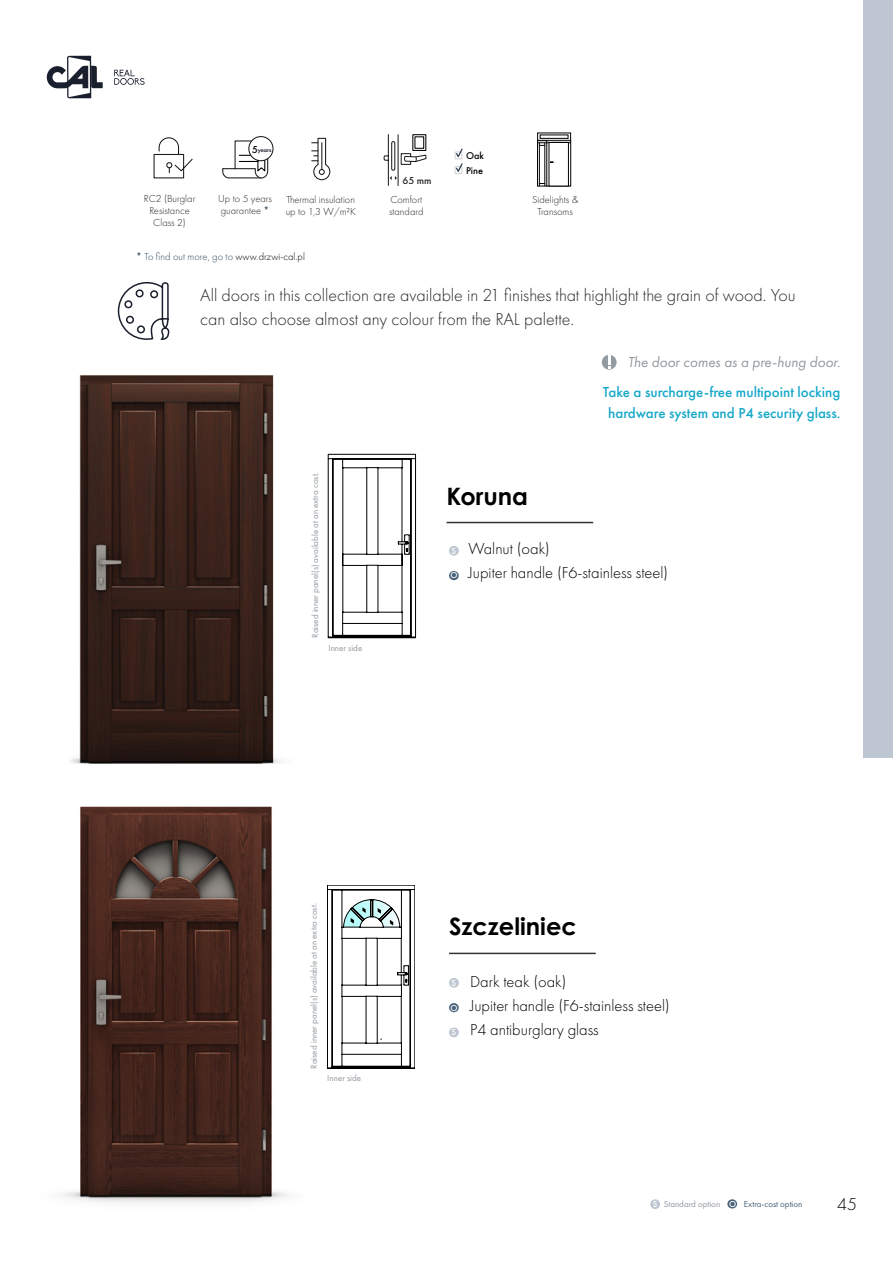
<style>
.page{position:relative;width:893px;height:1263px;background:#fff}
.page>*{position:absolute;margin:0;border:0;box-sizing:border-box;transform-origin:0 0}
.t1{font:700 24px "Century Gothic Pro";color:#000}
.t2{font:300 18px/24px "Futura PT";color:#282827}
.t3{font:300 18px "Futura PT";color:#000}
.t4{font:300 16.5px/24px "Futura PT";color:#000}
.t5{font:500 15px/21px "Futura PT";color:#17a8c8;text-align:center}
.t6{font:italic 15px "Futura PT";color:#939aa0}
.t7{font:300 10.5px/12px "Futura PT";color:#282827}
.t8{font:300 10.5px "Futura PT";color:#31495e}
.t9{font:500 10.5px "Futura PT";color:#282827}
.t10{font:500 9.3px "Futura";color:#000}
.t11{font:9px "Futura PT";color:#939aa0}
.t12{font:9px "Futura PT";color:#49637a}
.t13{font:500 9px/15px "Futura";color:#000}
.t14{font:500 9px "Futura PT";color:#fff}
.t15{font:600 6px "Futura PT";letter-spacing:-.025em;color:#191f2d}
.s1{font-weight:500;color:#31495e}
.s2{font-weight:500}
.s3{color:#000}
.s4{font-weight:500;color:#fff}
.s5{color:#939aa0}
</style>
<div class="page">
<svg style="left:327px;top:885px;width:88px;height:184px"></svg>
<hr style="left:446px;top:522px;width:147px;height:1px;background:#000">
<img style="left:61px;top:806px;width:227px;height:398px">
<hr style="left:449px;top:953px;width:147px;height:1px;background:#000">
<img style="left:71px;top:375px;width:210px;height:388px">
<div style="left:863px;top:0;width:30px;height:757px;background:#bec6d1"></div>
<svg style="left:328px;top:454px;width:88px;height:184px"></svg>
<div style="left:449px;top:571px;width:10px;height:9px;background:#49637a;border-radius:50%"></div>
<div style="left:449px;top:1003px;width:10px;height:9px;background:#49637a;border-radius:50%"></div>
<div style="left:449px;top:546px;width:10px;height:10px;background:#bec6d1;border-radius:50%"></div>
<div style="left:449px;top:978px;width:10px;height:10px;background:#bec6d1;border-radius:50%"></div>
<div style="left:449px;top:1027px;width:10px;height:10px;background:#bec6d1;border-radius:50%"></div>
<svg style="left:117px;top:282px;width:53px;height:58px"></svg>
<svg style="left:383px;top:134px;width:44px;height:52px"></svg>
<svg style="left:602px;top:355px;width:15px;height:15px"></svg>
<svg style="left:608px;top:355px;width:2px;height:13px"></svg>
<svg style="left:47px;top:56px;width:56px;height:42px"></svg>
<svg style="left:114px;top:70px;width:31px;height:15px"></svg>
<svg style="left:153px;top:138px;width:40px;height:41px"></svg>
<svg style="left:249px;top:137px;width:24px;height:24px"></svg>
<div style="left:248px;top:136px;width:26px;height:25px;border:1px solid #1d1e1c;border-radius:50%"></div>
<svg style="left:454px;top:149px;width:9px;height:25px"></svg>
<svg style="left:312px;top:137px;width:19px;height:44px"></svg>
<div style="left:537px;top:133px;width:34px;height:8px;border:1px solid #000"></div>
<div style="left:540px;top:134px;width:28px;height:5px;border:1px solid #000"></div>
<svg style="left:545px;top:143px;width:1px;height:41px"></svg>
<div style="left:537px;top:140px;width:11px;height:46px;border:1px solid #000"></div>
<div style="left:539px;top:145px;width:6px;height:39px;border:1px solid #000"></div>
<div style="left:547px;top:141px;width:24px;height:45px;background:#7f7f7f"></div>
<div style="left:546px;top:140px;width:25px;height:46px;border:1px solid #000"></div>
<hr style="left:537px;top:142px;width:34px;height:1px;background:#000">
<div style="left:549px;top:142px;width:19px;height:44px;background:#fff"></div>
<div style="left:549px;top:142px;width:20px;height:44px;border:1px solid #000"></div>
<svg style="left:539px;top:143px;width:6px;height:2px"></svg>
<svg style="left:539px;top:184px;width:6px;height:2px"></svg>
<div style="left:259px;top:146px;width:12px;height:7px;background:#fff"></div>
<svg style="left:222px;top:140px;width:47px;height:39px"></svg>
<div style="left:650px;top:1199px;width:10px;height:10px;background:#bec6d1;border-radius:50%"></div>
<div style="left:727px;top:1199px;width:10px;height:9px;background:#49637a;border-radius:50%"></div>
<p class="t10" style="left:252px;top:143px;width:20px">5 lat</p>
<p class="t15" style="left:258px;top:146px;width:15px">years</p>
<p class="t7" style="left:144px;top:192px;width:53px;text-align:center">RC2 (Burglar<br>Resistance<br>Class 2)</p>
<p class="t7" style="left:218px;top:192px;width:55px">Up to 5 years guarantee <span class="s1">*</span></p>
<p class="t9" style="left:402px;top:174px;width:31px">65 mm</p>
<p class="t13" style="left:466px;top:148px;width:19px">Oak<br>Pine</p>
<p class="t7" style="left:389px;top:193px;width:36px">Comfort standard</p>
<p class="t7" style="left:286px;top:193px;width:72px">Thermal insulation up to 1,3 W/m²K</p>
<p class="t7" style="left:532px;top:193px;width:48px;text-align:center">Sidelights &amp;<br>Transoms</p>
<p class="t8" style="left:136px;top:251px;width:170px"><span class="s2">*</span> To find out more, go to <span class="s3">www.drzwi-cal.pl</span></p>
<p class="t2" style="left:200px;top:283px;width:597px">All doors in this collection are available in 21 finishes that highlight the grain of wood. You can also choose almost any colour from the RAL palette.</p>
<p class="t11" style="left:310px;top:638px;width:167px;rotate:-90deg">Raised inner panel(s) available at an extra cost.</p>
<p class="t11" style="left:328px;top:642px;width:35px">Inner side</p>
<h1 class="t1" style="left:446px;top:481px;width:83px">Koruna</h1>
<p class="t6" style="left:628px;top:353px;width:214px">The door comes as a pre-hung door.</p>
<p class="t5" style="left:603px;top:381px;width:239px">Take a surcharge-free multipoint locking hardware system and P4 security glass.</p>
<p class="t14" style="left:452px;top:545px;width:6px">S</p>
<p class="t14" style="left:450px;top:570px;width:9px">O</p>
<p class="t4" style="left:469px;top:537px;width:201px">Walnut (oak)<br>Jupiter handle (F6-stainless steel)</p>
<p class="t11" style="left:309px;top:1069px;width:167px;rotate:-90deg">Raised inner panel(s) available at an extra cost.</p>
<p class="t11" style="left:327px;top:1073px;width:35px">Inner side</p>
<h1 class="t1" style="left:449px;top:912px;width:129px">Szczeliniec</h1>
<p class="t14" style="left:452px;top:977px;width:6px">S</p>
<p class="t14" style="left:450px;top:1002px;width:9px">O</p>
<p class="t14" style="left:452px;top:1027px;width:6px">S</p>
<p class="t4" style="left:470px;top:970px;width:201px">Dark teak (oak)<br>Jupiter handle (F6-stainless steel)<br>P4 antiburglary glass</p>
<p class="t12" style="left:653px;top:1199px;width:151px"><span class="s4">S</span> <span class="s5">Standard option</span> <span class="s4">O</span> Extra-cost option</p>
<p class="t3" style="left:837px;top:1194px;width:21px">45</p>
</div>
